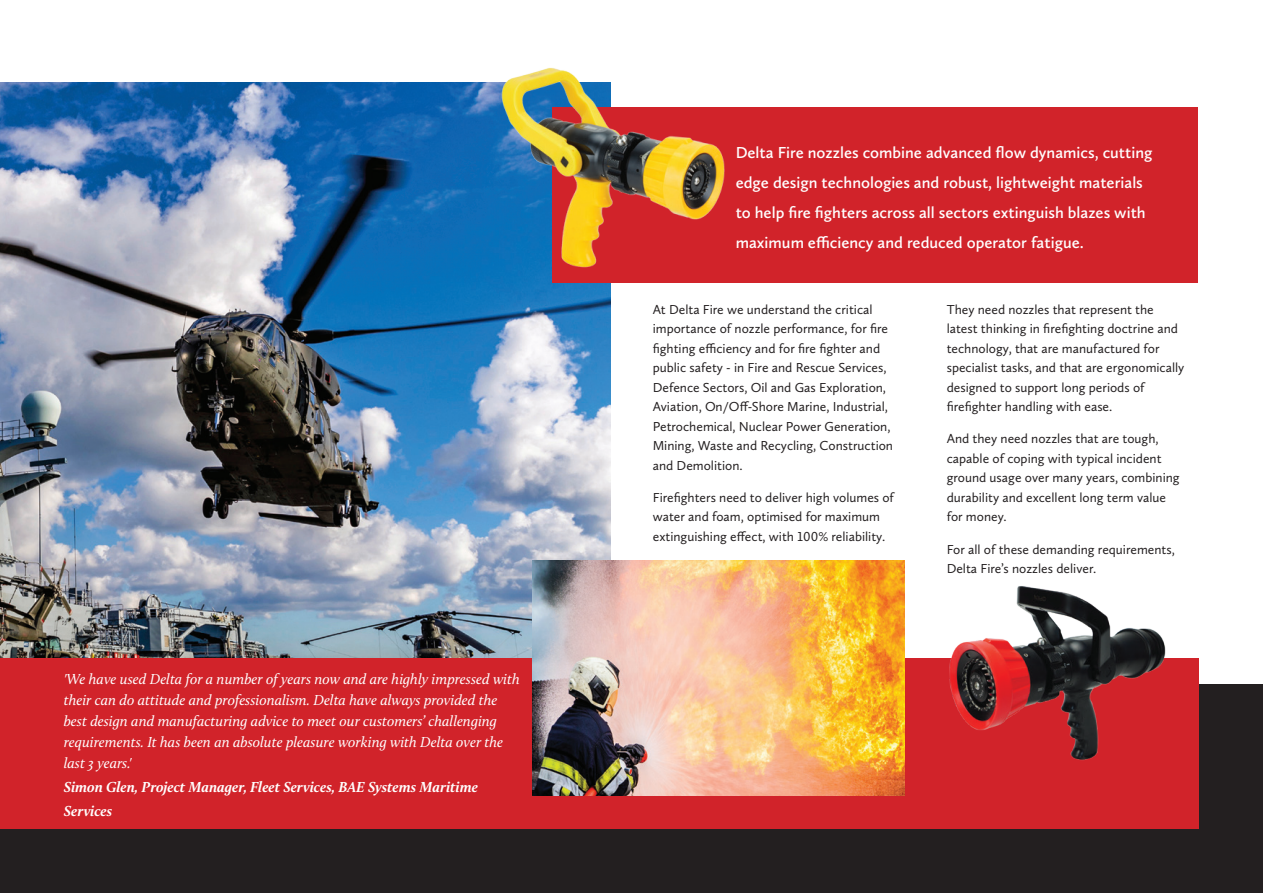
<style>
.page{position:relative;width:1263px;height:893px;background:#fff}
.page>*{position:absolute;margin:0;border:0;box-sizing:border-box;transform-origin:0 0}
.t1{font:600 16.5px/30px "Calluna Sans";color:#fff}
.t2{font:italic 15px/21px "Calluna";color:#fff}
.t3{font:italic 700 15px/24px "Calluna";color:#fff}
.t4{font:13.5px/19.5px "Calluna Sans";color:#231f20}
</style>
<div class="page">
<img style="left:0;top:82px;width:610px;height:576px">
<div style="left:0;top:685px;width:1263px;height:208px;background:#231f20"></div>
<div style="left:0;top:658px;width:1198px;height:170px;background:#d1232a"></div>
<div style="left:553px;top:108px;width:645px;height:175px;background:#d1232a"></div>
<img style="left:949px;top:586px;width:217px;height:174px">
<img style="left:533px;top:560px;width:372px;height:236px">
<img style="left:464px;top:68px;width:302px;height:215px">
<p class="t2" style="left:64px;top:668px;width:457px">'We have used Delta for a number of years now and are highly impressed with their can do attitude and professionalism. Delta have always provided the best design and manufacturing advice to meet our customers’ challenging requirements. It has been an absolute pleasure working with Delta over the last 3 years.'</p>
<p class="t3" style="left:64px;top:774px;width:416px">Simon Glen, Project Manager, Fleet Services, BAE Systems Maritime<br>Services</p>
<p class="t1" style="left:736px;top:137px;width:418px">Delta Fire nozzles combine advanced flow dynamics, cutting edge design technologies and robust, lightweight materials to help fire fighters across all sectors extinguish blazes with maximum efficiency and reduced operator fatigue.</p>
<p class="t4" style="left:653px;top:299px;width:242px">At Delta Fire we understand the critical importance of nozzle performance, for fire fighting efficiency and for fire fighter and public safety - in Fire and Rescue Services, Defence Sectors, Oil and Gas Exploration, Aviation, On/Off-Shore Marine, Industrial, Petrochemical, Nuclear Power Generation, Mining, Waste and Recycling, Construction and Demolition.</p>
<p class="t4" style="left:653px;top:487px;width:243px">Firefighters need to deliver high volumes of water and foam, optimised for maximum extinguishing effect, with 100% reliability.</p>
<p class="t4" style="left:947px;top:299px;width:239px">They need nozzles that represent the latest thinking in firefighting doctrine and technology, that are manufactured for specialist tasks, and that are ergonomically designed to support long periods of firefighter handling with ease.</p>
<p class="t4" style="left:947px;top:429px;width:234px">And they need nozzles that are tough, capable of coping with typical incident ground usage over many years, combining durability and excellent long term value for money.</p>
<p class="t4" style="left:947px;top:539px;width:230px">For all of these demanding requirements,<br>Delta Fire’s nozzles deliver.</p>
</div>
